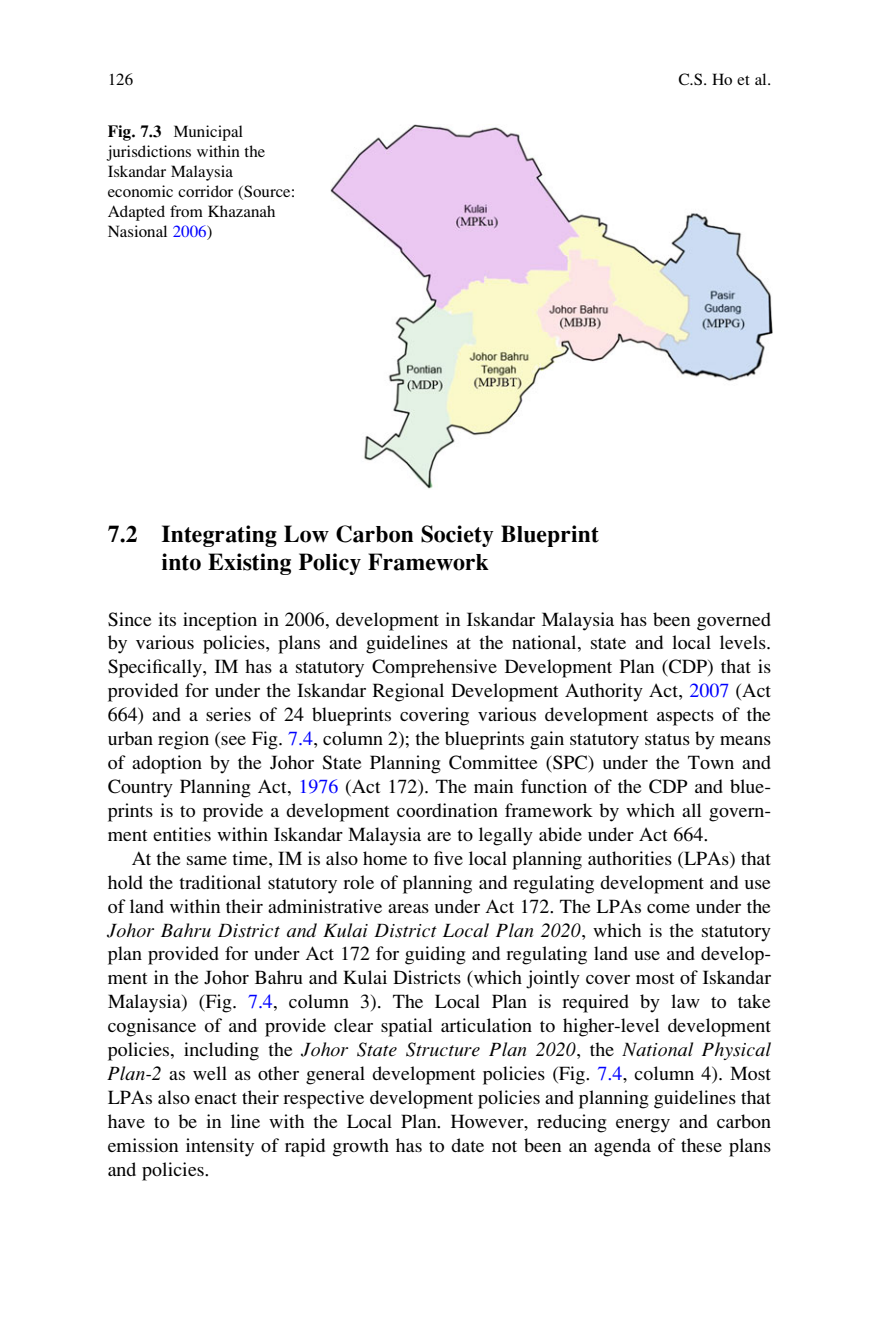
<style>
.page{position:relative;width:879px;height:1333px;background:#fff}
.page>*{position:absolute;margin:0;border:0;box-sizing:border-box;transform-origin:0 0}
.t1{font:24px/27.8px "Vkqldq Cdwdsy Adv P6960";color:#000}
.t2{font:20px/24px "Qdpdwb Lsyjqg Adv P6975";color:#000;text-align:justify}
.t3{font:20px "Hpvfgc Pnhclr Adv P696 A";color:#000}
.t4{font:17px/20px "Qdpdwb Lsyjqg Adv P6975";color:#000}
.s1{font-family:"Vkqldq Cdwdsy Adv P6960"}
.s2{color:#00f}
.s3{font-family:"Qdpdwb Lsyjqg Adv P6975"}
.s4{font-family:"Hpvfgc Pnhclr Adv P696 A"}
</style>
<div class="page">
<img style="left:330px;top:125px;width:442px;height:364px">
<p class="t4" style="left:108px;top:71px;width:27px">126</p>
<p class="t4" style="left:678px;top:71px;width:94px">C.S. Ho et al.</p>
<p class="t4" style="left:108px;top:123px;width:189px"><span class="s1">Fig. 7.3</span> Municipal jurisdictions within the<br>Iskandar Malaysia economic corridor (Source:<br>Adapted from Khazanah<br>Nasional <span class="s2">2006</span>)</p>
<p class="t1" style="left:162px;top:522px;width:439px;text-indent:-54px">7.2 Integrating Low Carbon Society Blueprint into Existing Policy Framework</p>
<p class="t2" style="left:108px;top:609px;width:665px">Since its inception in 2006, development in Iskandar Malaysia has been governed by various policies, plans and guidelines at the national, state and local levels.<br>Specifically, IM has a statutory Comprehensive Development Plan (CDP) that is provided for under the Iskandar Regional Development Authority Act, <span class="s2">2007</span> (Act 664) and a series of 24 blueprints covering various development aspects of the urban region (see Fig. <span class="s2">7.4</span>, column 2); the blueprints gain statutory status by means of adoption by the Johor State Planning Committee (SPC) under the Town and Country Planning Act, <span class="s2">1976</span> (Act 172). The main function of the CDP and blue&shy;prints is to provide a development coordination framework by which all govern&shy;ment entities within Iskandar Malaysia are to legally abide under Act 664.</p>
<p class="t2" style="left:108px;top:848px;width:665px;text-indent:24px">At the same time, IM is also home to five local planning authorities (LPAs) that hold the traditional statutory role of planning and regulating development and use of land within their administrative areas under Act 172. The LPAs come under the</p>
<p class="t3" style="left:108px;top:922px;width:665px">Johor Bahru District and Kulai District Local Plan 2020<span class="s3">, which is the statutory</span></p>
<p class="t2" style="left:108px;top:943px;width:665px">plan provided for under Act 172 for guiding and regulating land use and develop&shy;ment in the Johor Bahru and Kulai Districts (which jointly cover most of Iskandar Malaysia) (Fig. <span class="s2">7.4</span>, column 3). The Local Plan is required by law to take cognisance of and provide clear spatial articulation to higher-level development</p>
<p class="t3" style="left:108px;top:1042px;width:665px"><span class="s3">policies, including the</span> Johor State Structure Plan 2020<span class="s3">, the</span> National Physical</p>
<p class="t2" style="left:108px;top:1063px;width:665px"><span class="s4">Plan-2</span> as well as other general development policies (Fig. <span class="s2">7.4</span>, column 4). Most LPAs also enact their respective development policies and planning guidelines that have to be in line with the Local Plan. However, reducing energy and carbon emission intensity of rapid growth has to date not been an agenda of these plans and policies.</p>
</div>
